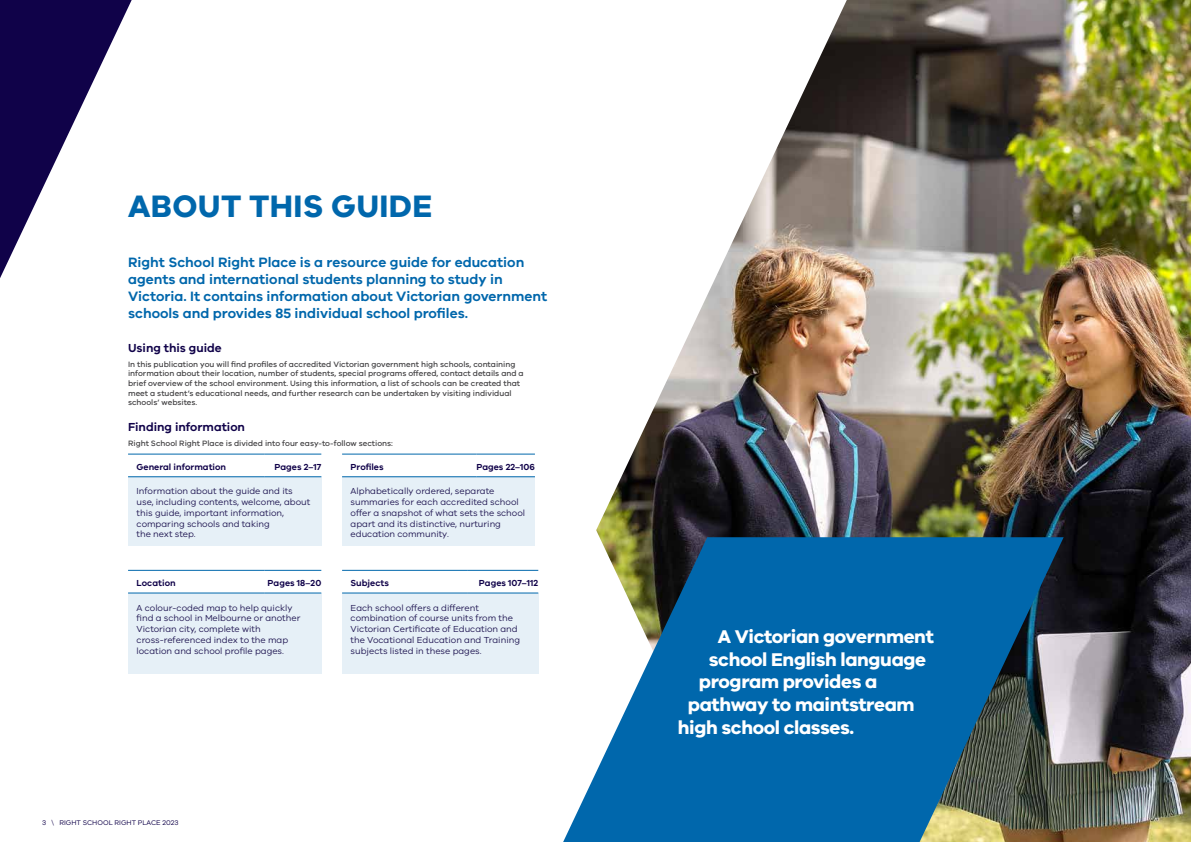
<style>
.page{position:relative;width:1191px;height:842px;background:#fff}
.page>*{position:absolute;margin:0;border:0;box-sizing:border-box;transform-origin:0 0}
.P__01__A_Head{font:700 32px "VIC";letter-spacing:.01em;color:#0067ac}
.P__08__Pull_Quote{font:700 19px "VIC";letter-spacing:-.02em;color:#fff}
.P__02__A_head_Intro{font:600 14px/16.8px "VIC";color:#0067ac}
.P__03__B_Head{font:600 12px "VIC";color:#100249}
.P__04__C_Head{font:9px/10.8px "VIC";color:#221954}
.P__04__C_Head-2{font:600 9px "VIC";color:#100249}
.P__05__Body{font:500 8px/9.6px "VIC";color:#414042}
.t1{font:7px "VIC";color:#100249}
</style>
<div class="page">
<div style="left:128px;top:477px;width:193px;height:69px;background:#e6f0f7"></div>
<hr style="left:128px;top:476px;width:137px;height:1px;background:#0067ac">
<hr style="left:265px;top:476px;width:56px;height:1px;background:#0067ac">
<hr style="left:128px;top:454px;width:137px;height:1px;background:#0067ac">
<hr style="left:265px;top:454px;width:56px;height:1px;background:#0067ac">
<div style="left:128px;top:593px;width:193px;height:80px;background:#e6f0f7"></div>
<hr style="left:128px;top:592px;width:137px;height:1px;background:#0067ac">
<hr style="left:265px;top:592px;width:56px;height:1px;background:#0067ac">
<hr style="left:128px;top:570px;width:137px;height:1px;background:#0067ac">
<hr style="left:265px;top:570px;width:56px;height:1px;background:#0067ac">
<div style="left:342px;top:477px;width:193px;height:69px;background:#e6f0f7"></div>
<hr style="left:342px;top:476px;width:134px;height:1px;background:#0067ac">
<hr style="left:476px;top:476px;width:59px;height:1px;background:#0067ac">
<hr style="left:342px;top:454px;width:134px;height:1px;background:#0067ac">
<hr style="left:476px;top:454px;width:59px;height:1px;background:#0067ac">
<div style="left:342px;top:593px;width:196px;height:80px;background:#e6f0f7"></div>
<hr style="left:342px;top:592px;width:126px;height:1px;background:#0067ac">
<hr style="left:468px;top:592px;width:70px;height:1px;background:#0067ac">
<hr style="left:342px;top:570px;width:126px;height:1px;background:#0067ac">
<hr style="left:468px;top:570px;width:70px;height:1px;background:#0067ac">
<img style="left:596px;top:0;width:595px;height:842px">
<svg style="left:563px;top:537px;width:500px;height:305px;background:#2b75a3"></svg>
<svg style="left:0;top:0;width:132px;height:278px"></svg>
<p class="P__01__A_Head" style="left:128px;top:186px;width:306px">ABOUT THIS GUIDE</p>
<p class="P__02__A_head_Intro" style="left:128px;top:254px;width:420px">Right School Right Place is a resource guide for education agents and international students planning to study in Victoria. It contains information about Victorian government schools and provides 85 individual school profiles.</p>
<p class="P__03__B_Head" style="left:128px;top:340px;width:95px">Using this guide</p>
<p class="P__05__Body" style="left:128px;top:359px;width:397px">In this publication you will find profiles of accredited Victorian government high schools, containing information about their location, number of students, special programs offered, contact details and a brief overview of the school environment. Using this information, a list of schools can be created that meet a student’s educational needs, and further research can be undertaken by visiting individual schools’ websites.</p>
<p class="P__03__B_Head" style="left:128px;top:420px;width:118px">Finding information</p>
<p class="P__05__Body" style="left:128px;top:438px;width:266px">Right School Right Place is divided into four easy-to-follow sections:</p>
<p class="P__04__C_Head-2" style="left:137px;top:461px;width:91px">General information</p>
<p class="P__04__C_Head-2" style="left:274px;top:461px;width:48px">Pages 2–17</p>
<p class="P__04__C_Head" style="left:137px;top:486px;width:175px">Information about the guide and its use, including contents, welcome, about this guide, important information, comparing schools and taking<br>the next step.</p>
<p class="P__04__C_Head-2" style="left:137px;top:578px;width:41px">Location</p>
<p class="P__04__C_Head-2" style="left:268px;top:578px;width:55px">Pages 18–20</p>
<p class="P__04__C_Head" style="left:137px;top:602px;width:165px">A colour-coded map to help quickly find a school in Melbourne or another Victorian city, complete with cross-referenced index to the map location and school profile pages.</p>
<p class="P__04__C_Head-2" style="left:350px;top:461px;width:35px">Profiles</p>
<p class="P__04__C_Head-2" style="left:476px;top:461px;width:60px">Pages 22–106</p>
<p class="P__04__C_Head" style="left:350px;top:486px;width:176px">Alphabetically ordered, separate summaries for each accredited school offer a snapshot of what sets the school apart and its distinctive, nurturing education community.</p>
<p class="P__04__C_Head-2" style="left:350px;top:578px;width:40px">Subjects</p>
<p class="P__04__C_Head-2" style="left:479px;top:578px;width:61px">Pages 107–112</p>
<p class="P__04__C_Head" style="left:350px;top:602px;width:171px">Each school offers a different combination of course units from the Victorian Certificate of Education and the Vocational Education and Training subjects listed in these pages.</p>
<p class="t1" style="left:42px;top:818px;width:138px">3 \ RIGHT SCHOOL RIGHT PLACE 2023</p>
<p class="P__08__Pull_Quote" style="left:718px;top:625px;width:217px">A Victorian government</p>
<p class="P__08__Pull_Quote" style="left:709px;top:647px;width:219px">school English language</p>
<p class="P__08__Pull_Quote" style="left:699px;top:670px;width:180px">program provides a</p>
<p class="P__08__Pull_Quote" style="left:688px;top:693px;width:228px">pathway to maintstream</p>
<p class="P__08__Pull_Quote" style="left:678px;top:716px;width:178px">high school classes.</p>
</div>
